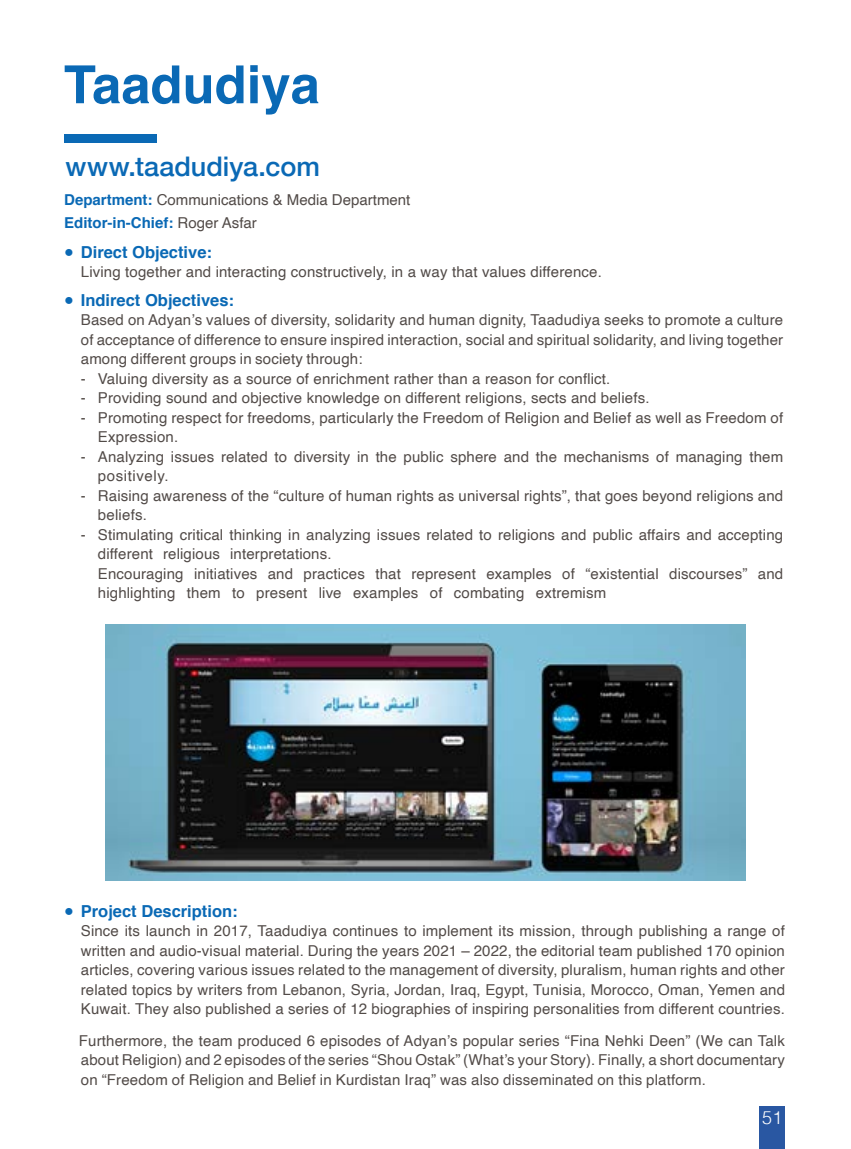
<style>
.page{position:relative;width:851px;height:1149px;background:#fff}
.page>*{position:absolute;margin:0;border:0;box-sizing:border-box;transform-origin:0 0}
.t1{font:700 52.5px "Helvetica";color:#0a69b5}
.t2{font:500 27px "Helvetica Neue";color:#0a69b5}
.t3{font:300 18px "Helvetica";color:#fff}
.t4{font:700 16.5px "Helvetica";color:#0a69b5}
.t5{font:15px/19.5px "Helvetica";letter-spacing:.01em;color:#524b48}
.s1{font-weight:700;color:#0a69b5}
.s2{font-family:"Helvetica Neue";font-weight:300}
</style>
<div class="page">
<img style="left:105px;top:624px;width:640px;height:256px">
<div style="left:64px;top:135px;width:93px;height:8px;background:#0a69b5"></div>
<div style="left:759px;top:1106px;width:25px;height:42px;background:#2957a2"></div>
<h1 class="t1" style="left:64px;top:42px;width:257px">Taadudiya</h1>
<h2 class="t2" style="left:65px;top:145px;width:256px">www.taadudiya.com</h2>
<p class="t5" style="left:64px;top:189px;width:347px;line-height:22.5px"><span class="s1">Department:</span> Communications &amp; Media Department<br><span class="s1">Editor-in-Chief:</span> Roger Asfar</p>
<p class="t4" style="left:64px;top:238px;width:150px"><span class="s2">●</span> Direct Objective:</p>
<p class="t5" style="left:81px;top:262px;width:522px">Living together and interacting constructively, in a way that values difference.</p>
<p class="t4" style="left:64px;top:286px;width:172px"><span class="s2">●</span> Indirect Objectives:</p>
<p class="t5" style="left:81px;top:310px;width:703px;text-align:justify">Based on Adyan’s values of diversity, solidarity and human dignity, Taadudiya seeks to promote a culture of acceptance of difference to ensure inspired interaction, social and spiritual solidarity, and living together among different groups in society through:</p>
<p class="t5" style="left:81px;top:369px;width:531px">- Valuing diversity as a source of enrichment rather than a reason for conflict.</p>
<p class="t5" style="left:81px;top:388px;width:570px">- Providing sound and objective knowledge on different religions, sects and beliefs.</p>
<p class="t5" style="left:98px;top:408px;width:686px;text-indent:-17px">- Promoting respect for freedoms, particularly the Freedom of Religion and Belief as well as Freedom of<br>Expression.</p>
<p class="t5" style="left:98px;top:447px;width:686px;text-indent:-17px">- Analyzing issues related to diversity in the public sphere and the mechanisms of managing them positively.</p>
<p class="t5" style="left:98px;top:486px;width:686px;text-indent:-17px">- Raising awareness of the “culture of human rights as universal rights”, that goes beyond religions and beliefs.</p>
<p class="t5" style="left:98px;top:525px;width:686px;text-indent:-17px">- Stimulating critical thinking in analyzing issues related to religions and public affairs and accepting different religious interpretations.<br>Encouraging initiatives and practices that represent examples of “existential discourses” and highlighting them to present live examples of combating extremism</p>
<p class="t4" style="left:64px;top:897px;width:175px"><span class="s2">●</span> Project Description:</p>
<p class="t5" style="left:81px;top:921px;width:705px;text-align:justify">Since its launch in 2017, Taadudiya continues to implement its mission, through publishing a range of written and audio-visual material. During the years 2021 – 2022, the editorial team published 170 opinion articles, covering various issues related to the management of diversity, pluralism, human rights and other related topics by writers from Lebanon, Syria, Jordan, Iraq, Egypt, Tunisia, Morocco, Oman, Yemen and Kuwait. They also published a series of 12 biographies of inspiring personalities from different countries.</p>
<p class="t5" style="left:79px;top:1030px;width:707px;text-align:justify">Furthermore, the team produced 6 episodes of Adyan’s popular series “Fina Nehki Deen” (We can Talk about Religion) and 2 episodes of the series “Shou Ostak” (What’s your Story). Finally, a short documentary on “Freedom of Religion and Belief in Kurdistan Iraq” was also disseminated on this platform.</p>
<p class="t3" style="left:762px;top:1101px;width:22px">51</p>
</div>
